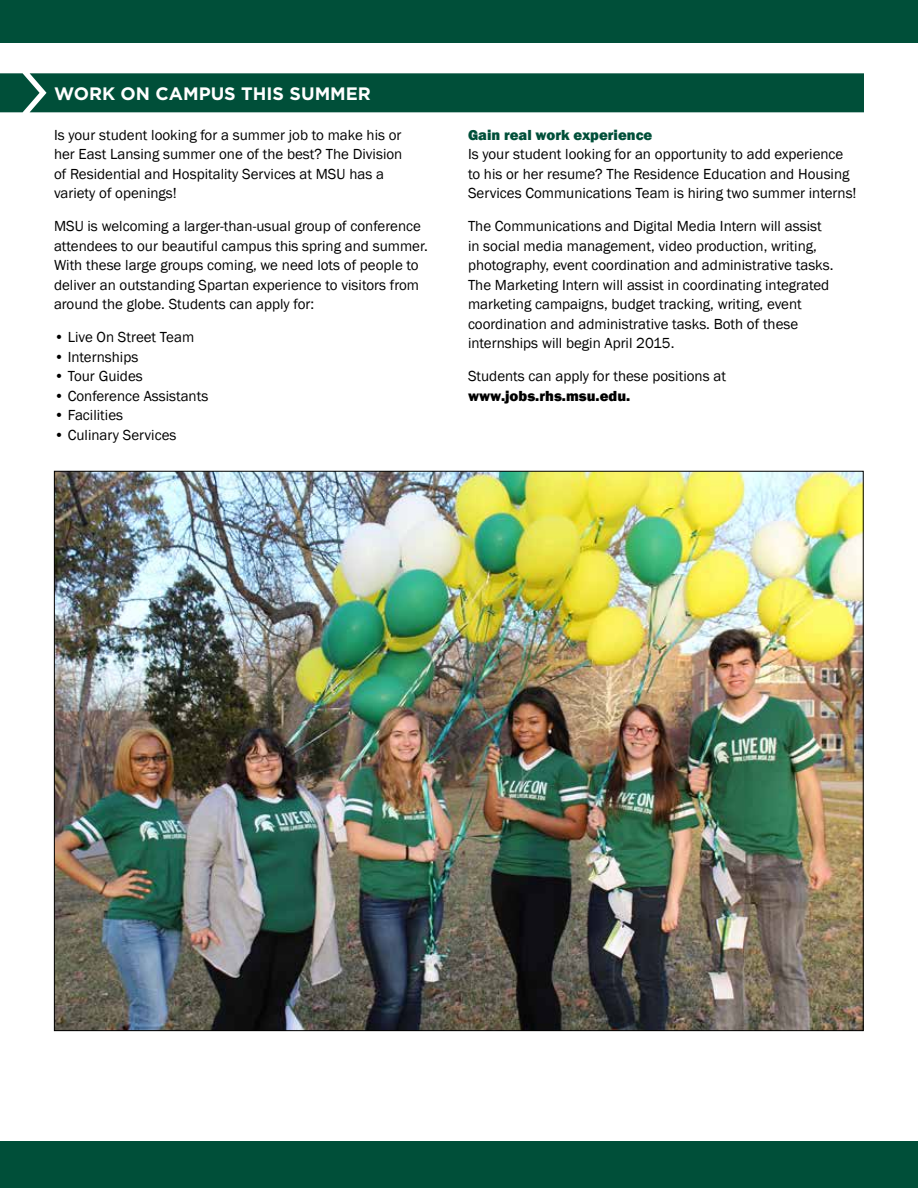
<style>
.page{position:relative;width:918px;height:1188px;background:#fff}
.page>*{position:absolute;margin:0;border:0;box-sizing:border-box;transform-origin:0 0}
.t1{font:700 18px "Gotham";color:#fff}
.t2{font:15px/19.5px "Franklin Gothic";color:#000}
.t3{font:800 15px "Franklin Gothic";color:#004f39}
.t4{font:800 15px "Franklin Gothic";color:#000}
</style>
<div class="page">
<div style="left:0;top:0;width:918px;height:43px;background:#004f39"></div>
<div style="left:0;top:1142px;width:918px;height:46px;background:#004f39"></div>
<div style="left:0;top:73px;width:864px;height:39px;background:#004f39"></div>
<img style="left:56px;top:473px;width:805px;height:556px">
<p class="t1" style="left:54px;top:82px;width:318px">WORK ON CAMPUS THIS SUMMER</p>
<p class="t2" style="left:54px;top:126px;width:350px">Is your student looking for a summer job to make his or her East Lansing summer one of the best? The Division of Residential and Hospitality Services at MSU has a variety of openings!</p>
<p class="t2" style="left:54px;top:217px;width:375px">MSU is welcoming a larger-than-usual group of conference attendees to our beautiful campus this spring and summer.<br>With these large groups coming, we need lots of people to deliver an outstanding Spartan experience to visitors from around the globe. Students can apply for:</p>
<p class="t2" style="left:54px;top:328px;width:142px">• Live On Street Team</p>
<p class="t2" style="left:54px;top:348px;width:86px">• Internships</p>
<p class="t2" style="left:54px;top:367px;width:90px">• Tour Guides</p>
<p class="t2" style="left:54px;top:387px;width:156px">• Conference Assistants</p>
<p class="t2" style="left:54px;top:406px;width:71px">• Facilities</p>
<p class="t2" style="left:54px;top:426px;width:124px">• Culinary Services</p>
<p class="t3" style="left:468px;top:125px;width:186px">Gain real work experience</p>
<p class="t2" style="left:468px;top:145px;width:390px">Is your student looking for an opportunity to add experience to his or her resume? The Residence Education and Housing<br>Services Communications Team is hiring two summer interns!</p>
<p class="t2" style="left:468px;top:217px;width:367px">The Communications and Digital Media Intern will assist in social media management, video production, writing, photography, event coordination and administrative tasks.<br>The Marketing Intern will assist in coordinating integrated marketing campaigns, budget tracking, writing, event coordination and administrative tasks. Both of these internships will begin April 2015.</p>
<p class="t2" style="left:468px;top:367px;width:259px">Students can apply for these positions at</p>
<p class="t4" style="left:468px;top:386px;width:164px">www.jobs.rhs.msu.edu.</p>
</div>
